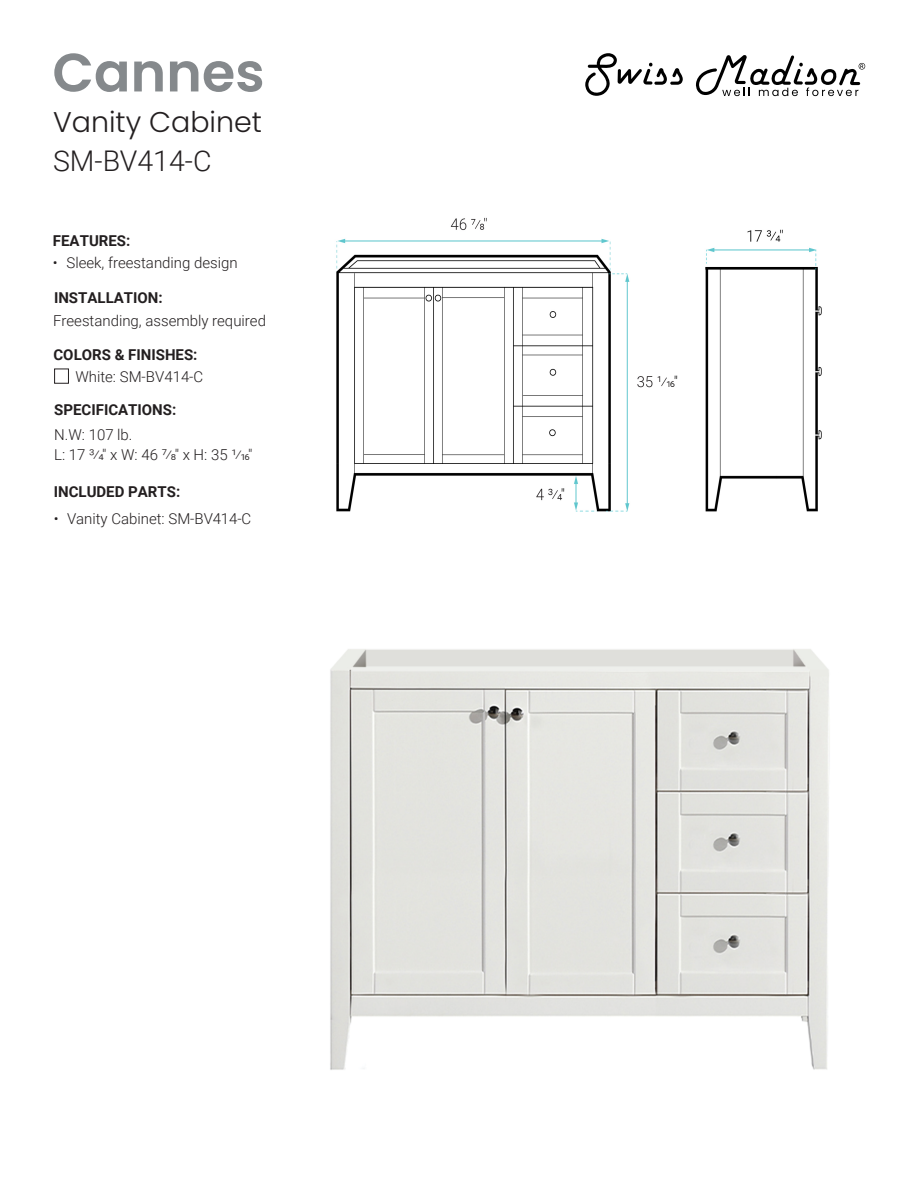
<style>
.page{position:relative;width:918px;height:1188px;background:#fff}
.page>*{position:absolute;margin:0;border:0;box-sizing:border-box;transform-origin:0 0}
.t1{font:600 54px "Poppins";color:#85898c}
.t2{font:300 28.5px "Poppins";color:#231f20}
.t3{font:300 28.5px "Roboto";color:#231f20}
.t4{font:300 15px/19.5px "Roboto";color:#231f20}
.t5{font:700 15px "Roboto";color:#231f20}
</style>
<div class="page">
<svg style="left:585px;top:53px;width:98px;height:43px"></svg>
<svg style="left:696px;top:55px;width:169px;height:41px"></svg>
<div style="left:54px;top:369px;width:15px;height:14px;background:#fff;border:1px solid #231f20"></div>
<img style="left:330px;top:649px;width:500px;height:421px">
<img style="left:336px;top:217px;width:486px;height:295px">
<h1 class="t1" style="left:52px;top:41px;width:214px">Cannes</h1>
<h2 class="t2" style="left:53px;top:105px;width:210px">Vanity Cabinet</h2>
<h2 class="t3" style="left:53px;top:141px;width:160px">SM-BV414-C</h2>
<p class="t5" style="left:53px;top:230px;width:79px">FEATURES:</p>
<p class="t4" style="left:53px;top:253px;width:186px">• Sleek, freestanding design</p>
<p class="t5" style="left:54px;top:287px;width:110px">INSTALLATION:</p>
<p class="t4" style="left:53px;top:310px;width:214px">Freestanding, assembly required</p>
<p class="t5" style="left:54px;top:344px;width:146px">COLORS &amp; FINISHES:</p>
<p class="t4" style="left:75px;top:367px;width:129px">White: SM-BV414-C</p>
<p class="t5" style="left:54px;top:399px;width:124px">SPECIFICATIONS:</p>
<p class="t4" style="left:54px;top:425px;width:200px">N.W: 107 lb.<br>L: 17 ³⁄4" x W: 46 7⁄8" x H: 35 ¹⁄16"</p>
<p class="t5" style="left:54px;top:481px;width:128px">INCLUDED PARTS:</p>
<p class="t4" style="left:54px;top:508px;width:199px">• Vanity Cabinet: SM-BV414-C</p>
</div>
